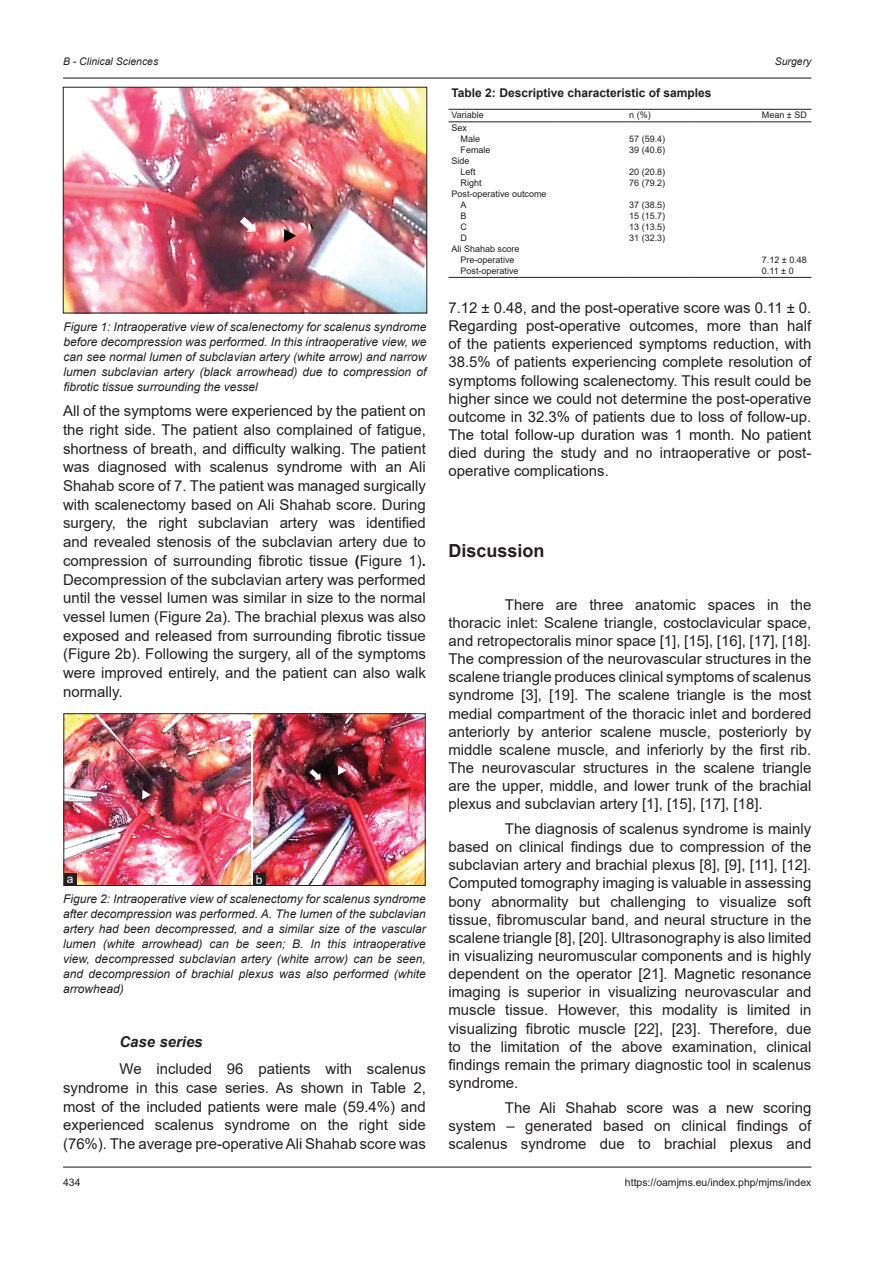
<style>
.page{position:relative;width:894px;height:1263px;background:#fff}
.page>*{position:absolute;margin:0;border:0;box-sizing:border-box;transform-origin:0 0}
.t1{font:700 18px "Arial";color:#231f20}
.TX{font:15px/18.1px "Arial";color:#231f20;text-align:justify}
.TXFL{font:15px/18.8px "Arial";color:#231f20;text-align:justify}
.t2{font:italic 700 15px "Arial";color:#231f20}
.t3{font:italic 12px/15px "Arial";color:#231f20;text-align:justify}
.TT{font:700 12px "Arial";color:#231f20}
.t4{font:12px "Arial";color:#fff}
.t5{font:10.5px "Arial";color:#231f20}
.t6{font:italic 10.5px "Arial";color:#231f20}
.TB{font:9px "Arial";color:#231f20}
.TBL{font:9px "Arial";color:#231f20}
.TCH{font:9px "Arial";color:#231f20}
.s1{font-weight:700}
</style>
<div class="page">
<hr style="left:63px;top:78px;width:748px;height:1px;background:#231f20">
<hr style="left:63px;top:1166px;width:748px;height:1px;background:#231f20">
<img style="left:65px;top:89px;width:360px;height:222px">
<div style="left:63px;top:87px;width:364px;height:226px;border:1px solid #231f20"></div>
<img style="left:66px;top:715px;width:357px;height:168px">
<div style="left:64px;top:713px;width:361px;height:172px;border:1px solid #231f20"></div>
<div style="left:64px;top:873px;width:12px;height:12px;background:#231f20"></div>
<div style="left:253px;top:873px;width:12px;height:12px;background:#231f20"></div>
<hr style="left:448px;top:277px;width:110px;height:1px;background:#231f20">
<hr style="left:558px;top:277px;width:68px;height:1px;background:#231f20">
<hr style="left:626px;top:277px;width:64px;height:1px;background:#231f20">
<hr style="left:690px;top:277px;width:68px;height:1px;background:#231f20">
<hr style="left:758px;top:277px;width:53px;height:1px;background:#231f20">
<hr style="left:448px;top:109px;width:110px;height:1px;background:#231f20">
<hr style="left:558px;top:109px;width:68px;height:1px;background:#231f20">
<hr style="left:626px;top:109px;width:64px;height:1px;background:#231f20">
<hr style="left:690px;top:109px;width:68px;height:1px;background:#231f20">
<hr style="left:758px;top:109px;width:53px;height:1px;background:#231f20">
<hr style="left:448px;top:121px;width:110px;height:1px;background:#231f20">
<hr style="left:558px;top:121px;width:68px;height:1px;background:#231f20">
<hr style="left:626px;top:121px;width:64px;height:1px;background:#231f20">
<hr style="left:690px;top:121px;width:68px;height:1px;background:#231f20">
<hr style="left:758px;top:121px;width:53px;height:1px;background:#231f20">
<p class="t6" style="left:63px;top:54px;width:97px">B - Clinical Sciences</p>
<p class="t6" style="left:774px;top:54px;width:38px">Surgery</p>
<p class="t3" style="left:64px;top:319px;width:364px">Figure 1: Intraoperative view of scalenectomy for scalenus syndrome before decompression was performed. In this intraoperative view, we can see normal lumen of subclavian artery (white arrow) and narrow lumen subclavian artery (black arrowhead) due to compression of fibrotic tissue surrounding the vessel</p>
<p class="TXFL" style="left:63px;top:401px;width:364px">All of the symptoms were experienced by the patient on the right side. The patient also complained of fatigue, shortness of breath, and difficulty walking. The patient was diagnosed with scalenus syndrome with an Ali Shahab score of 7. The patient was managed surgically with scalenectomy based on Ali Shahab score. During surgery, the right subclavian artery was identified and revealed stenosis of the subclavian artery due to compression of surrounding fibrotic tissue <span class="s1">(</span>Figure 1)<span class="s1">.<br></span>Decompression of the subclavian artery was performed until the vessel lumen was similar in size to the normal vessel lumen (Figure 2a). The brachial plexus was also exposed and released from surrounding fibrotic tissue (Figure 2b). Following the surgery, all of the symptoms were improved entirely, and the patient can also walk normally.</p>
<p class="t4" style="left:67px;top:870px;width:8px">a</p>
<p class="t4" style="left:256px;top:871px;width:8px">b</p>
<p class="t3" style="left:63px;top:892px;width:364px">Figure 2: Intraoperative view of scalenectomy for scalenus syndrome after decompression was performed. A. The lumen of the subclavian artery had been decompressed, and a similar size of the vascular lumen (white arrowhead) can be seen; B. In this intraoperative view, decompressed subclavian artery (white arrow) can be seen, and decompression of brachial plexus was also performed (white arrowhead)</p>
<h2 class="t2" style="left:119px;top:1031px;width:85px">Case series</h2>
<p class="TX" style="left:63px;top:1059px;width:364px;line-height:18.8px;text-indent:56px">We included 96 patients with scalenus syndrome in this case series. As shown in Table 2, most of the included patients were male (59.4%) and experienced scalenus syndrome on the right side (76%). The average pre-operative Ali Shahab score was</p>
<p class="TT" style="left:451px;top:85px;width:261px">Table 2: Descriptive characteristic of samples</p>
<p class="TCH" style="left:451px;top:109px;width:34px">Variable</p>
<p class="TCH" style="left:629px;top:109px;width:23px">n (%)</p>
<p class="TCH" style="left:761px;top:109px;width:46px">Mean ± SD</p>
<p class="TB" style="left:451px;top:121px;width:17px">Sex</p>
<p class="TB" style="left:460px;top:132px;width:21px">Male</p>
<p class="TB" style="left:629px;top:132px;width:38px">57 (59.4)</p>
<p class="TB" style="left:460px;top:143px;width:32px">Female</p>
<p class="TB" style="left:629px;top:143px;width:38px">39 (40.6)</p>
<p class="TB" style="left:451px;top:154px;width:20px">Side</p>
<p class="TB" style="left:460px;top:165px;width:17px">Left</p>
<p class="TB" style="left:629px;top:165px;width:38px">20 (20.8)</p>
<p class="TB" style="left:460px;top:176px;width:23px">Right</p>
<p class="TB" style="left:629px;top:176px;width:38px">76 (79.2)</p>
<p class="TB" style="left:451px;top:188px;width:97px">Post‑operative outcome</p>
<p class="TB" style="left:460px;top:199px;width:8px">A</p>
<p class="TB" style="left:629px;top:199px;width:38px">37 (38.5)</p>
<p class="TB" style="left:460px;top:210px;width:8px">B</p>
<p class="TB" style="left:629px;top:210px;width:38px">15 (15.7)</p>
<p class="TB" style="left:460px;top:221px;width:8px">C</p>
<p class="TB" style="left:629px;top:221px;width:38px">13 (13.5)</p>
<p class="TB" style="left:460px;top:232px;width:8px">D</p>
<p class="TB" style="left:629px;top:232px;width:38px">31 (32.3)</p>
<p class="TB" style="left:451px;top:243px;width:70px">Ali Shahab score</p>
<p class="TB" style="left:460px;top:254px;width:56px">Pre‑operative</p>
<p class="TB" style="left:761px;top:254px;width:46px">7.12 ± 0.48</p>
<p class="TBL" style="left:460px;top:265px;width:60px">Post‑operative</p>
<p class="TBL" style="left:761px;top:265px;width:33px">0.11 ± 0</p>
<p class="TX" style="left:448px;top:298px;width:364px">7.12 ± 0.48, and the post-operative score was 0.11 ± 0.<br>Regarding post-operative outcomes, more than half of the patients experienced symptoms reduction, with 38.5% of patients experiencing complete resolution of symptoms following scalenectomy. This result could be higher since we could not determine the post-operative outcome in 32.3% of patients due to loss of follow-up.<br>The total follow-up duration was 1 month. No patient died during the study and no intraoperative or post&shy;operative complications.</p>
<h1 class="t1" style="left:448px;top:537px;width:98px">Discussion</h1>
<p class="TX" style="left:448px;top:595px;width:364px;text-indent:56px">There are three anatomic spaces in the thoracic inlet: Scalene triangle, costoclavicular space, and retropectoralis minor space [1], [15], [16], [17], [18].<br>The compression of the neurovascular structures in the scalene triangle produces clinical symptoms of scalenus syndrome [3], [19]. The scalene triangle is the most medial compartment of the thoracic inlet and bordered anteriorly by anterior scalene muscle, posteriorly by middle scalene muscle, and inferiorly by the first rib.<br>The neurovascular structures in the scalene triangle are the upper, middle, and lower trunk of the brachial plexus and subclavian artery [1], [15], [17], [18].</p>
<p class="TX" style="left:448px;top:819px;width:364px;text-indent:56px">The diagnosis of scalenus syndrome is mainly based on clinical findings due to compression of the subclavian artery and brachial plexus [8], [9], [11], [12].<br>Computed tomography imaging is valuable in assessing bony abnormality but challenging to visualize soft tissue, fibromuscular band, and neural structure in the scalene triangle [8], [20]. Ultrasonography is also limited in visualizing neuromuscular components and is highly dependent on the operator [21]. Magnetic resonance imaging is superior in visualizing neurovascular and muscle tissue. However, this modality is limited in visualizing fibrotic muscle [22], [23]. Therefore, due to the limitation of the above examination, clinical findings remain the primary diagnostic tool in scalenus syndrome.</p>
<p class="TX" style="left:448px;top:1098px;width:364px;text-indent:56px">The Ali Shahab score was a new scoring system – generated based on clinical findings of scalenus syndrome due to brachial plexus and</p>
<p class="t5" style="left:63px;top:1175px;width:19px">434</p>
<p class="t5" style="left:624px;top:1175px;width:188px">https://oamjms.eu/index.php/mjms/index</p>
</div>
